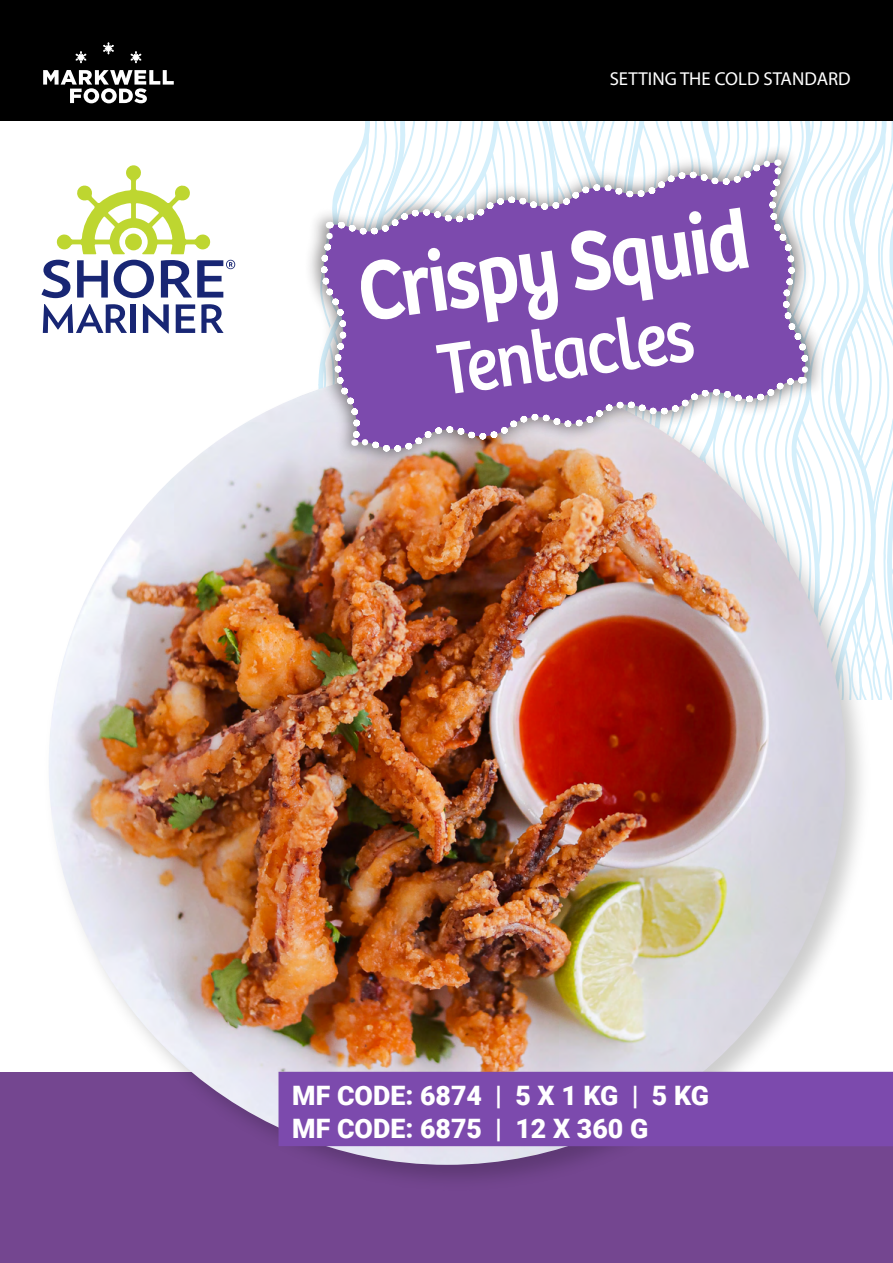
<style>
.page{position:relative;width:893px;height:1263px;background:#fff}
.page>*{position:absolute;margin:0;border:0;box-sizing:border-box;transform-origin:0 0}
.t1{font:600 87px "Bree";color:#fff;scale:.9 1}
.t2{font:75.6px "Bree";color:#fff;scale:.9 1}
.t3{font:900 26.7px/33px "Roboto";color:#fff}
.t4{font:18.75px "Myriad Pro";color:#fff}
</style>
<div class="page">
<div style="left:0;top:1072px;width:893px;height:191px;background:#744690"></div>
<img style="left:49px;top:397px;width:830px;height:782px">
<img style="left:49px;top:368px;width:796px;height:797px;border-radius:398px">
<div style="left:278px;top:1072px;width:615px;height:74px;background:#7c4aad"></div>
<img style="left:307px;top:121px;width:586px;height:578px">
<div style="left:0;top:0;width:893px;height:121px;background:#000"></div>
<svg style="left:43px;top:70px;width:131px;height:33px"></svg>
<svg style="left:76px;top:51px;width:10px;height:12px"></svg>
<svg style="left:103px;top:42px;width:11px;height:13px"></svg>
<svg style="left:131px;top:51px;width:10px;height:12px"></svg>
<svg style="left:56px;top:165px;width:155px;height:89px"></svg>
<svg style="left:41px;top:260px;width:29px;height:38px"></svg>
<svg style="left:77px;top:260px;width:31px;height:38px"></svg>
<svg style="left:114px;top:260px;width:40px;height:38px"></svg>
<svg style="left:43px;top:304px;width:84px;height:29px"></svg>
<div style="left:131px;top:304px;width:5px;height:29px;background:#182674"></div>
<svg style="left:143px;top:304px;width:26px;height:29px"></svg>
<svg style="left:176px;top:304px;width:19px;height:29px"></svg>
<svg style="left:201px;top:304px;width:23px;height:29px"></svg>
<svg style="left:161px;top:260px;width:74px;height:38px"></svg>
<p class="t4" style="left:610px;top:67px;width:242px">SETTING THE COLD STANDARD</p>
<h1 class="t1" style="left:349px;top:226px;width:440px;rotate:-8deg">Crispy Squid</h1>
<h2 class="t2" style="left:430px;top:313px;width:288px;rotate:-8deg">Tentacles</h2>
<p class="t3" style="left:292px;top:1077px;width:418px">MF CODE: 6874 | 5 X 1 KG | 5 KG<br>MF CODE: 6875 | 12 X 360 G</p>
</div>
